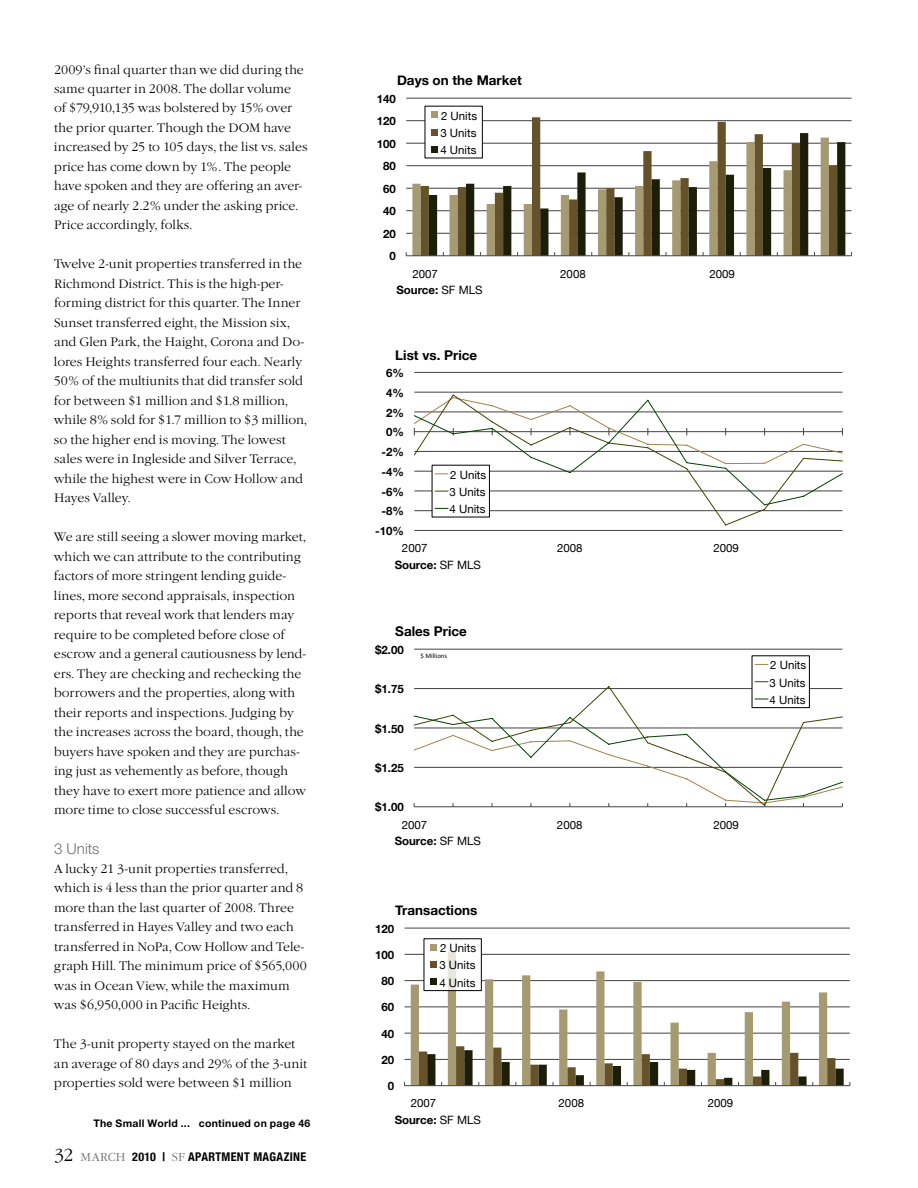
<style>
.page{position:relative;width:918px;height:1188px;background:#fff}
.page>*{position:absolute;margin:0;border:0;box-sizing:border-box;transform-origin:0 0}
.t1{font:300 15px "Helvetica Neue";letter-spacing:.005em;color:#6d6f71}
.t2{font:700 13.5px "Helvetica Neue";color:#000}
.t3{font:300 12.75px/19.5px "Garamond Itc T";letter-spacing:.005em;color:#000}
.t4{font:700 condensed 12px "Helvetica Neue";letter-spacing:.03em;color:#000}
.t5{font:700 11.55px "Helvetica Neue";color:#000}
.t6{font:11.55px/17.2px "Helvetica Neue";color:#000;text-align:justify}
.t7{font:700 10.5px "Helvetica Neue";letter-spacing:.025em;color:#000}
.t8{font:6.75px "Calibri";color:#000}
.s1{font-family:"Garamond Itc T";font-weight:300;font-stretch:normal;font-size:18px}
.s2{font-family:"Garamond Itc T";font-weight:300;font-stretch:normal;color:#6d6f71}
.s3{font-weight:400}
</style>
<div class="page">
<hr style="left:406px;top:233px;width:446px;height:1px;background:#424242">
<hr style="left:406px;top:210px;width:446px;height:1px;background:#424242">
<hr style="left:406px;top:188px;width:446px;height:1px;background:#424242">
<hr style="left:406px;top:165px;width:446px;height:1px;background:#424242">
<hr style="left:406px;top:143px;width:446px;height:1px;background:#424242">
<hr style="left:406px;top:120px;width:446px;height:1px;background:#424242">
<hr style="left:406px;top:98px;width:446px;height:1px;background:#424242">
<svg style="left:412px;top:142px;width:9px;height:113px"></svg>
<svg style="left:421px;top:117px;width:416px;height:138px"></svg>
<svg style="left:429px;top:133px;width:416px;height:122px"></svg>
<hr style="left:406px;top:255px;width:446px;height:1px;background:#424242">
<div style="left:425px;top:106px;width:57px;height:52px;background:#fff"></div>
<svg style="left:432px;top:112px;width:6px;height:6px"></svg>
<svg style="left:432px;top:129px;width:6px;height:6px"></svg>
<svg style="left:432px;top:146px;width:6px;height:6px"></svg>
<svg style="left:414px;top:372px;width:429px;height:159px"></svg>
<svg style="left:414px;top:394px;width:429px;height:132px"></svg>
<svg style="left:414px;top:400px;width:429px;height:106px"></svg>
<div style="left:432px;top:465px;width:57px;height:52px;background:#fff"></div>
<svg style="left:435px;top:474px;width:13px;height:1px"></svg>
<svg style="left:435px;top:491px;width:13px;height:1px"></svg>
<svg style="left:435px;top:508px;width:13px;height:1px"></svg>
<hr style="left:414px;top:649px;width:428px;height:1px;background:#424242">
<svg style="left:414px;top:686px;width:429px;height:29px"></svg>
<svg style="left:413px;top:715px;width:430px;height:92px"></svg>
<div style="left:752px;top:656px;width:57px;height:52px;background:#fff"></div>
<div style="left:752px;top:655px;width:58px;height:53px;border:1px solid #000"></div>
<svg style="left:755px;top:664px;width:13px;height:1px"></svg>
<svg style="left:755px;top:681px;width:13px;height:1px"></svg>
<svg style="left:755px;top:699px;width:13px;height:1px"></svg>
<hr style="left:405px;top:1059px;width:445px;height:1px;background:#424242">
<hr style="left:405px;top:1033px;width:445px;height:1px;background:#424242">
<hr style="left:405px;top:1007px;width:445px;height:1px;background:#424242">
<hr style="left:405px;top:980px;width:445px;height:1px;background:#424242">
<hr style="left:405px;top:954px;width:445px;height:1px;background:#424242">
<hr style="left:405px;top:928px;width:445px;height:1px;background:#424242">
<svg style="left:411px;top:952px;width:416px;height:133px"></svg>
<hr style="left:405px;top:1085px;width:445px;height:1px;background:#424242">
<svg style="left:419px;top:1046px;width:425px;height:40px"></svg>
<div style="left:424px;top:939px;width:57px;height:52px;background:#fff"></div>
<div style="left:424px;top:938px;width:58px;height:53px;border:1px solid #000"></div>
<svg style="left:431px;top:944px;width:6px;height:6px"></svg>
<svg style="left:431px;top:962px;width:6px;height:6px"></svg>
<svg style="left:431px;top:979px;width:6px;height:6px"></svg>
<p class="t3" style="left:54px;top:60px;width:255px">2009’s final quarter than we did during the same quarter in 2008. The dollar volume<br>of $79,910,135 was bolstered by 15% over the prior quarter. Though the DOM have increased by 25 to 105 days, the list vs. sales price has come down by 1%. The people have spoken and they are offering an aver&shy;age of nearly 2.2% under the asking price.<br>Price accordingly, folks.</p>
<p class="t3" style="left:54px;top:255px;width:254px">Twelve 2-unit properties transferred in the Richmond District. This is the high-per&shy;forming district for this quarter. The Inner Sunset transferred eight, the Mission six, and Glen Park, the Haight, Corona and Do&shy;lores Heights transferred four each. Nearly 50% of the multiunits that did transfer sold for between $1 million and $1.8 million, while 8% sold for $1.7 million to $3 million, so the higher end is moving. The lowest sales were in Ingleside and Silver Terrace, while the highest were in Cow Hollow and Hayes Valley.</p>
<p class="t3" style="left:54px;top:527px;width:254px">We are still seeing a slower moving market, which we can attribute to the contributing factors of more stringent lending guide&shy;lines, more second appraisals, inspection reports that reveal work that lenders may require to be completed before close of escrow and a general cautiousness by lend&shy;ers. They are checking and rechecking the borrowers and the properties, along with their reports and inspections. Judging by the increases across the board, though, the buyers have spoken and they are purchas&shy;ing just as vehemently as before, though they have to exert more patience and allow more time to close successful escrows.</p>
<p class="t1" style="left:54px;top:839px;width:47px">3 Units</p>
<p class="t3" style="left:54px;top:859px;width:254px">A lucky 21 3-unit properties transferred, which is 4 less than the prior quarter and 8 more than the last quarter of 2008. Three transferred in Hayes Valley and two each transferred in NoPa, Cow Hollow and Tele&shy;graph Hill. The minimum price of $565,000 was in Ocean View, while the maximum was $6,950,000 in Pacific Heights.</p>
<p class="t3" style="left:54px;top:1035px;width:255px">The 3-unit property stayed on the market an average of 80 days and 29% of the 3-unit properties sold were between $1 million</p>
<p class="t7" style="left:93px;top:1116px;width:219px">The Small World ... continued on page 46</p>
<p class="t4" style="left:54px;top:1149px;width:254px"><span class="s1">32</span> <span class="s2">March</span> 2010 | <span class="s2">sf</span> APARTMENT MAGAZINE</p>
<p class="t2" style="left:397px;top:72px;width:127px">Days on the Market</p>
<p class="t5" style="left:377px;top:92px;width:21px">140</p>
<p class="t5" style="left:377px;top:114px;width:21px">120</p>
<p class="t5" style="left:377px;top:137px;width:21px">100</p>
<p class="t5" style="left:383px;top:159px;width:14px">80</p>
<p class="t5" style="left:383px;top:182px;width:14px">60</p>
<p class="t5" style="left:383px;top:204px;width:14px">40</p>
<p class="t5" style="left:383px;top:227px;width:14px">20</p>
<p class="t5" style="left:390px;top:249px;width:8px">0</p>
<p class="t6" style="left:440px;top:107px;width:38px">2 Units 3 Units 4 Units</p>
<p class="t6" style="left:412px;top:265px;width:27px">2007</p>
<p class="t6" style="left:560px;top:265px;width:27px">2008</p>
<p class="t6" style="left:709px;top:265px;width:27px">2009</p>
<p class="t5" style="left:396px;top:283px;width:88px">Source: <span class="s3">SF MLS</span></p>
<p class="t2" style="left:395px;top:347px;width:83px">List vs. Price</p>
<p class="t5" style="left:386px;top:366px;width:19px">6%</p>
<p class="t5" style="left:386px;top:385px;width:19px">4%</p>
<p class="t5" style="left:386px;top:405px;width:19px">2%</p>
<p class="t5" style="left:386px;top:425px;width:19px">0%</p>
<p class="t5" style="left:381px;top:445px;width:24px">-2%</p>
<p class="t5" style="left:381px;top:465px;width:24px">-4%</p>
<p class="t5" style="left:381px;top:484px;width:24px">-6%</p>
<p class="t5" style="left:381px;top:504px;width:24px">-8%</p>
<p class="t5" style="left:375px;top:524px;width:30px">-10%</p>
<p class="t6" style="left:450px;top:466px;width:38px">2 Units 3 Units 4 Units</p>
<p class="t6" style="left:402px;top:539px;width:27px">2007</p>
<p class="t6" style="left:557px;top:539px;width:27px">2008</p>
<p class="t6" style="left:713px;top:539px;width:27px">2009</p>
<p class="t5" style="left:395px;top:557px;width:88px">Source: <span class="s3">SF MLS</span></p>
<p class="t2" style="left:395px;top:623px;width:73px">Sales Price</p>
<p class="t5" style="left:375px;top:642px;width:30px">$2.00</p>
<p class="t5" style="left:375px;top:682px;width:30px">$1.75</p>
<p class="t5" style="left:375px;top:721px;width:30px">$1.50</p>
<p class="t5" style="left:375px;top:761px;width:30px">$1.25</p>
<p class="t5" style="left:375px;top:800px;width:30px">$1.00</p>
<p class="t8" style="left:420px;top:651px;width:28px">$ Millions</p>
<p class="t6" style="left:402px;top:816px;width:27px">2007</p>
<p class="t6" style="left:557px;top:816px;width:27px">2008</p>
<p class="t6" style="left:713px;top:816px;width:27px">2009</p>
<p class="t5" style="left:395px;top:834px;width:88px">Source: <span class="s3">SF MLS</span></p>
<p class="t2" style="left:395px;top:902px;width:84px">Transactions</p>
<p class="t5" style="left:375px;top:921px;width:21px">120</p>
<p class="t5" style="left:375px;top:948px;width:21px">100</p>
<p class="t5" style="left:381px;top:974px;width:14px">80</p>
<p class="t5" style="left:381px;top:1000px;width:14px">60</p>
<p class="t5" style="left:381px;top:1026px;width:14px">40</p>
<p class="t5" style="left:381px;top:1053px;width:14px">20</p>
<p class="t5" style="left:388px;top:1079px;width:8px">0</p>
<p class="t6" style="left:439px;top:939px;width:38px">2 Units 3 Units 4 Units</p>
<p class="t6" style="left:411px;top:1095px;width:27px">2007</p>
<p class="t6" style="left:559px;top:1095px;width:27px">2008</p>
<p class="t6" style="left:708px;top:1095px;width:27px">2009</p>
<p class="t5" style="left:395px;top:1113px;width:88px">Source: <span class="s3">SF MLS</span></p>
<p class="t6" style="left:769px;top:656px;width:38px">2 Units 3 Units 4 Units</p>
</div>
